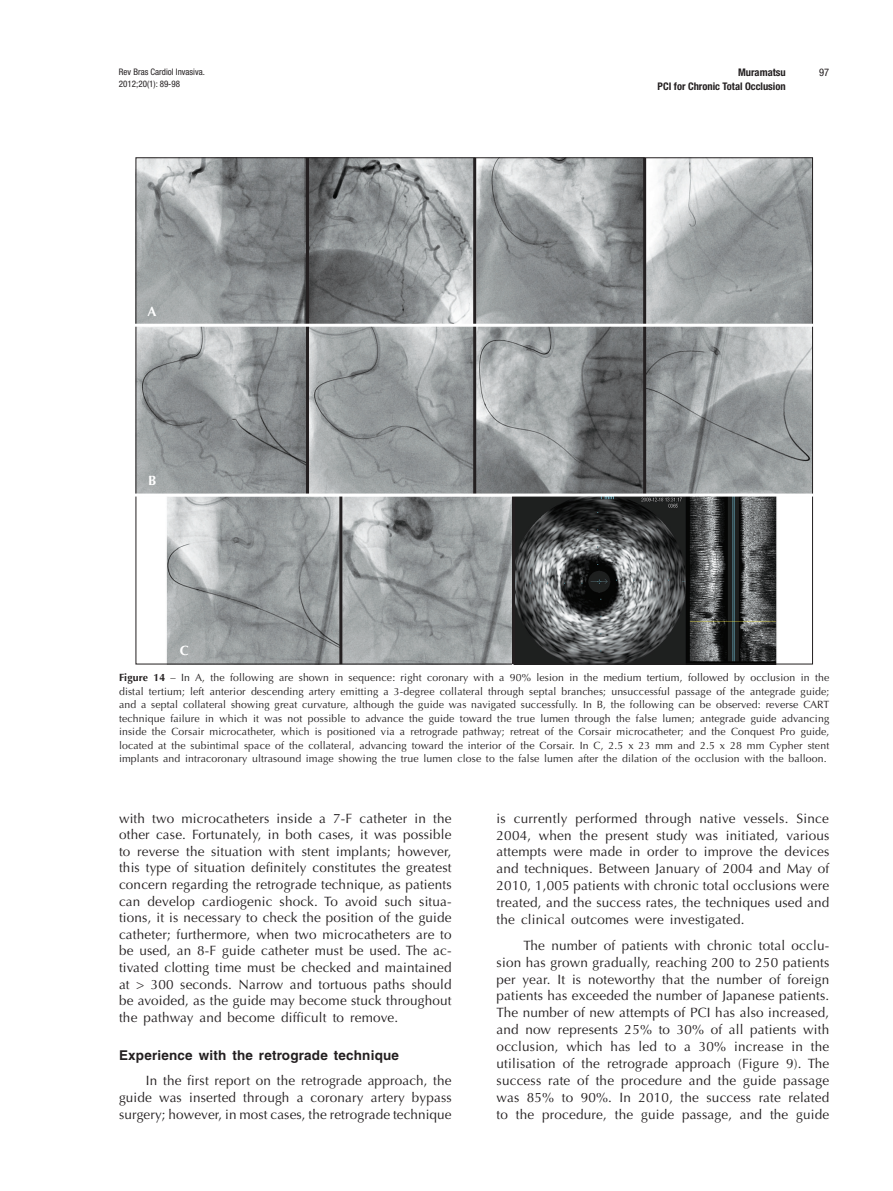
<style>
.page{position:relative;width:893px;height:1191px;background:#fff}
.page>*{position:absolute;margin:0;border:0;box-sizing:border-box;transform-origin:0 0}
.t1{font:13.5px/16.8px "Optima LT Std";letter-spacing:.015em;color:#231f20;text-align:justify}
.t2{font:700 13.5px "Helvetica";letter-spacing:.015em;color:#231f20}
.t3{font:700 13.5px "Optima LT Std";color:#fff}
.t4{font:10.5px/13.5px "Optima LT Std";letter-spacing:.015em;color:#231f20;text-align:justify}
.t5{font:700 condensed 10.5px/13.5px "Helvetica Neue";color:#231f20;text-align:right}
.t6{font:condensed 10.5px "Helvetica Neue";color:#231f20}
.t7{font:condensed 9px/12px "Helvetica Neue";color:#231f20}
.s1{font-weight:700}
</style>
<div class="page">
<img style="left:138px;top:159px;width:673px;height:503px">
<hr style="left:306px;top:158px;width:3px;height:336px;background:#231f20">
<hr style="left:473px;top:158px;width:3px;height:337px;background:#231f20">
<hr style="left:643px;top:158px;width:3px;height:336px;background:#231f20">
<hr style="left:135px;top:324px;width:679px;height:3px;background:#fff">
<hr style="left:512px;top:495px;width:3px;height:169px;background:#231f20">
<hr style="left:339px;top:494px;width:3px;height:170px;background:#231f20">
<hr style="left:135px;top:493px;width:679px;height:3px;background:#fff">
<p class="t7" style="left:119px;top:66px;width:87px">Rev Bras Cardiol Invasiva.<br>2012;20(1): 89-98</p>
<p class="t6" style="left:819px;top:67px;width:12px">97</p>
<p class="t5" style="left:658px;top:66px;width:130px">Muramatsu<br>PCI for Chronic Total Occlusion</p>
<p class="t3" style="left:147px;top:303px;width:11px">A</p>
<p class="t3" style="left:148px;top:472px;width:10px">B</p>
<p class="t3" style="left:180px;top:643px;width:11px">C</p>
<p class="t4" style="left:119px;top:671px;width:712px"><span class="s1">Figure 14</span> – In A, the following are shown in sequence: right coronary with a 90% lesion in the medium tertium, followed by occlusion in the distal tertium; left anterior descending artery emitting a 3-degree collateral through septal branches; unsuccessful passage of the antegrade guide; and a septal collateral showing great curvature, although the guide was navigated successfully. In B, the following can be observed: reverse CART technique failure in which it was not possible to advance the guide toward the true lumen through the false lumen; antegrade guide advancing inside the Corsair microcatheter, which is positioned via a retrograde pathway; retreat of the Corsair microcatheter; and the Conquest Pro guide, located at the subintimal space of the collateral, advancing toward the interior of the Corsair. In C, 2.5 x 23 mm and 2.5 x 28 mm Cypher stent implants and intracoronary ultrasound image showing the true lumen close to the false lumen after the dilation of the occlusion with the balloon.</p>
<p class="t1" style="left:119px;top:810px;width:334px">with two microcatheters inside a 7-F catheter in the other case. Fortunately, in both cases, it was possible to reverse the situation with stent implants; however, this type of situation definitely constitutes the greatest concern regarding the retrograde technique, as patients can develop cardiogenic shock. To avoid such situa&shy;tions, it is necessary to check the position of the guide catheter; furthermore, when two microcatheters are to be used, an 8-F guide catheter must be used. The ac&shy;tivated clotting time must be checked and maintained at &gt; 300 seconds. Narrow and tortuous paths should be avoided, as the guide may become stuck throughout the pathway and become difficult to remove.</p>
<p class="t2" style="left:119px;top:1047px;width:282px">Experience with the retrograde technique</p>
<p class="t1" style="left:119px;top:1072px;width:334px;text-indent:27px">In the first report on the retrograde approach, the guide was inserted through a coronary artery bypass surgery; however, in most cases, the retrograde technique</p>
<p class="t1" style="left:497px;top:810px;width:334px">is currently performed through native vessels. Since 2004, when the present study was initiated, various attempts were made in order to improve the devices and techniques. Between January of 2004 and May of 2010, 1,005 patients with chronic total occlusions were treated, and the success rates, the techniques used and the clinical outcomes were investigated.</p>
<p class="t1" style="left:497px;top:937px;width:334px;text-indent:27px">The number of patients with chronic total occlu&shy;sion has grown gradually, reaching 200 to 250 patients per year. It is noteworthy that the number of foreign patients has exceeded the number of Japanese patients.<br>The number of new attempts of PCI has also increased, and now represents 25% to 30% of all patients with occlusion, which has led to a 30% increase in the utilisation of the retrograde approach (Figure 9). The success rate of the procedure and the guide passage was 85% to 90%. In 2010, the success rate related to the procedure, the guide passage, and the guide</p>
</div>
